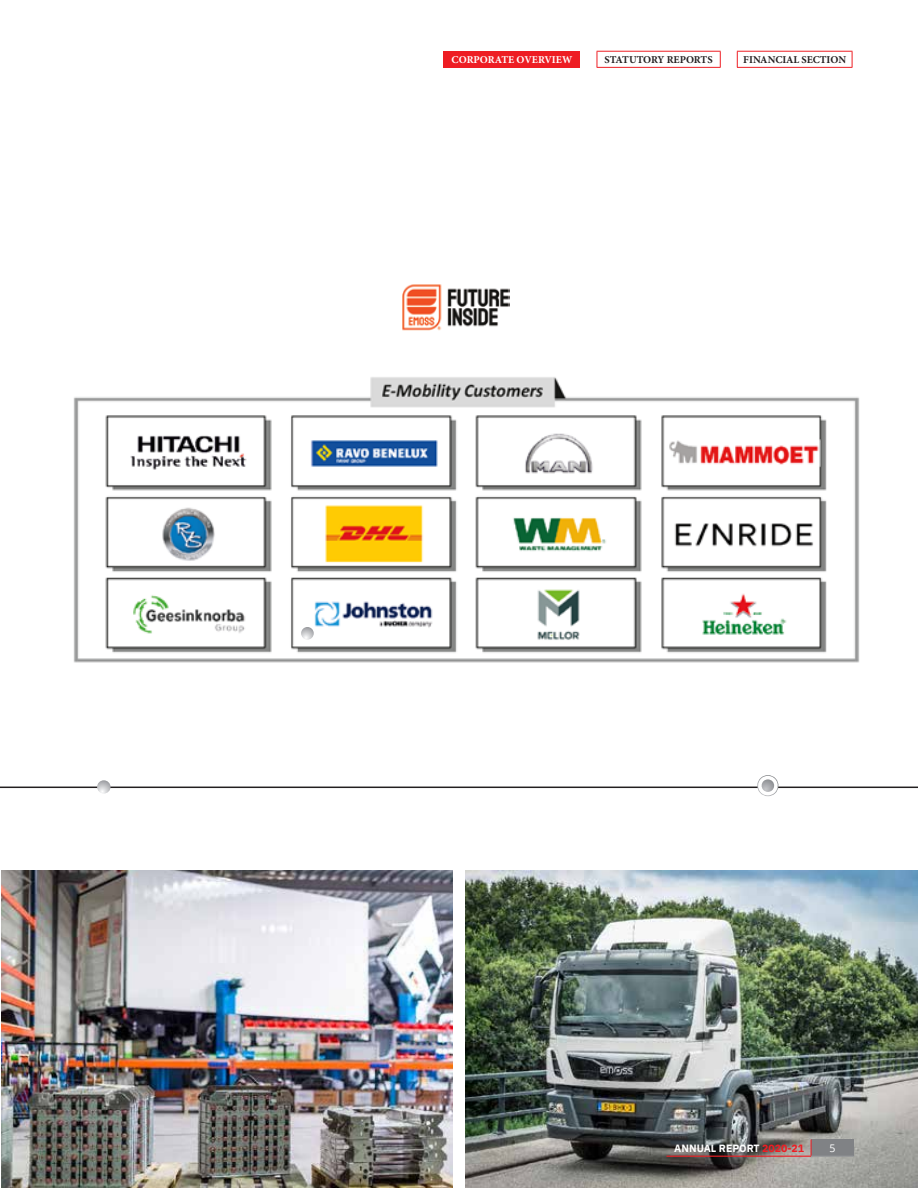
<style>
.page{position:relative;width:918px;height:1188px;background:#fff}
.page>*{position:absolute;margin:0;border:0;box-sizing:border-box;transform-origin:0 0}
.t1{font:700 10.5px "Minion Pro";letter-spacing:-.005em;color:#231f20}
.t2{font:700 10.5px "IBM Plex Sans";color:#fff}
.t3{font:700 10.5px "Minion Pro";color:#fff}
.t4{font:10.5px "Open Sans";color:#fff}
.s1{color:#ee1d23}
</style>
<div class="page">
<img style="left:402px;top:284px;width:108px;height:47px">
<img style="left:2px;top:919px;width:451px;height:269px">
<img style="left:465px;top:919px;width:453px;height:269px">
<img style="left:73px;top:377px;width:787px;height:286px">
<svg style="left:0;top:786px;width:918px;height:133px"></svg>
<svg style="left:301px;top:627px;width:13px;height:13px"></svg>
<svg style="left:97px;top:780px;width:14px;height:14px"></svg>
<svg style="left:755px;top:775px;width:26px;height:22px"></svg>
<div style="left:811px;top:1139px;width:43px;height:17px;background:#808285"></div>
<hr style="left:811px;top:1156px;width:43px;height:1px;background:#939598">
<hr style="left:666px;top:1156px;width:145px;height:1px;background:#ee1d23">
<svg style="left:811px;top:1139px;width:1px;height:17px"></svg>
<div style="left:444px;top:51px;width:136px;height:16px;background:#ee1d23"></div>
<hr style="left:597px;top:51px;width:124px;height:1px;background:#ee1d23">
<svg style="left:597px;top:52px;width:1px;height:15px"></svg>
<svg style="left:720px;top:52px;width:1px;height:15px"></svg>
<hr style="left:597px;top:67px;width:124px;height:1px;background:#ee1d23">
<hr style="left:444px;top:67px;width:136px;height:1px;background:#ee1d23">
<hr style="left:737px;top:51px;width:115px;height:1px;background:#ee1d23">
<svg style="left:737px;top:52px;width:1px;height:15px"></svg>
<svg style="left:852px;top:52px;width:1px;height:15px"></svg>
<hr style="left:737px;top:67px;width:115px;height:1px;background:#ee1d23">
<p class="t3" style="left:452px;top:52px;width:122px">CORPORATE OVERVIEW</p>
<p class="t1" style="left:605px;top:52px;width:110px">STATUTORY REPORTS</p>
<p class="t1" style="left:743px;top:52px;width:104px">FINANCIAL SECTION</p>
<p class="t2" style="left:674px;top:1140px;width:131px">ANNUAL REPORT <span class="s1">2020-21</span></p>
<p class="t4" style="left:830px;top:1141px;width:8px">5</p>
</div>
